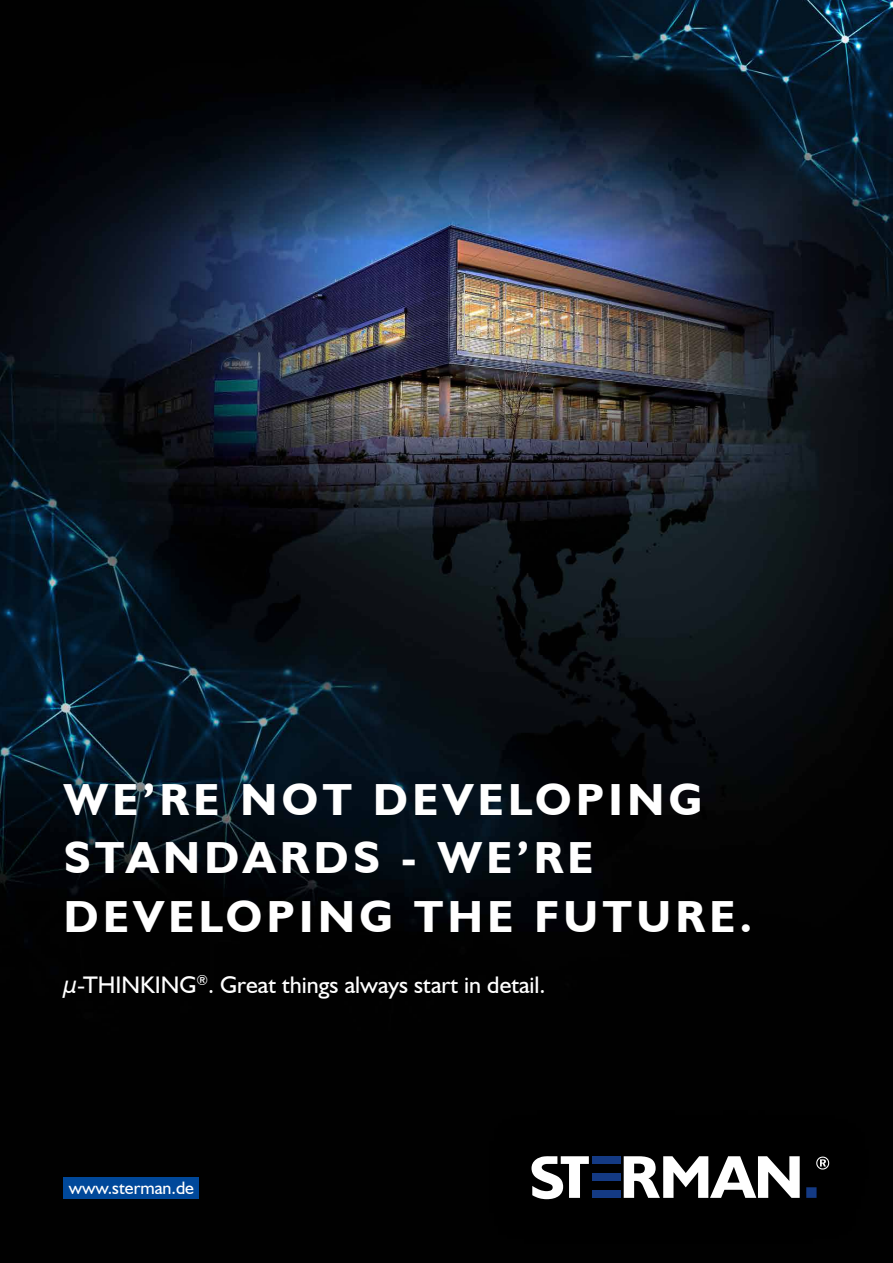
<style>
.page{position:relative;width:893px;height:1263px;background:#fff}
.page>*{position:absolute;margin:0;border:0;box-sizing:border-box;transform-origin:0 0}
.t1{font:700 45px/58.5px "Humanist 521 BT";letter-spacing:.1em;color:#fff}
.t2{font:24px "Humanist 521 BT";color:#fff}
.t3{font:18px "Humanist 521 BT";color:#fff}
</style>
<div class="page">
<img style="left:0;top:0;width:893px;height:1263px">
<div style="left:487px;top:1109px;width:383px;height:136px;background:#000"></div>
<svg style="left:531px;top:1156px;width:58px;height:43px"></svg>
<svg style="left:624px;top:1156px;width:176px;height:42px"></svg>
<svg style="left:806px;top:1187px;width:10px;height:11px"></svg>
<svg style="left:816px;top:1156px;width:13px;height:13px"></svg>
<div style="left:592px;top:1190px;width:28px;height:8px;background:#143a84"></div>
<div style="left:592px;top:1173px;width:28px;height:8px;background:#143a84"></div>
<div style="left:592px;top:1156px;width:28px;height:8px;background:#143a84"></div>
<div style="left:64px;top:1177px;width:135px;height:22px;background:#00489a"></div>
<p class="t1" style="left:64px;top:769px;width:690px">WE’RE NOT DEVELOPING<br>STANDARDS - WE’RE<br>DEVELOPING THE FUTURE.</p>
<p class="t2" style="left:64px;top:970px;width:483px">μ-THINKING<sup>®</sup>. Great things always start in detail.</p>
<p class="t3" style="left:69px;top:1177px;width:127px">www.sterman.de</p>
</div>
